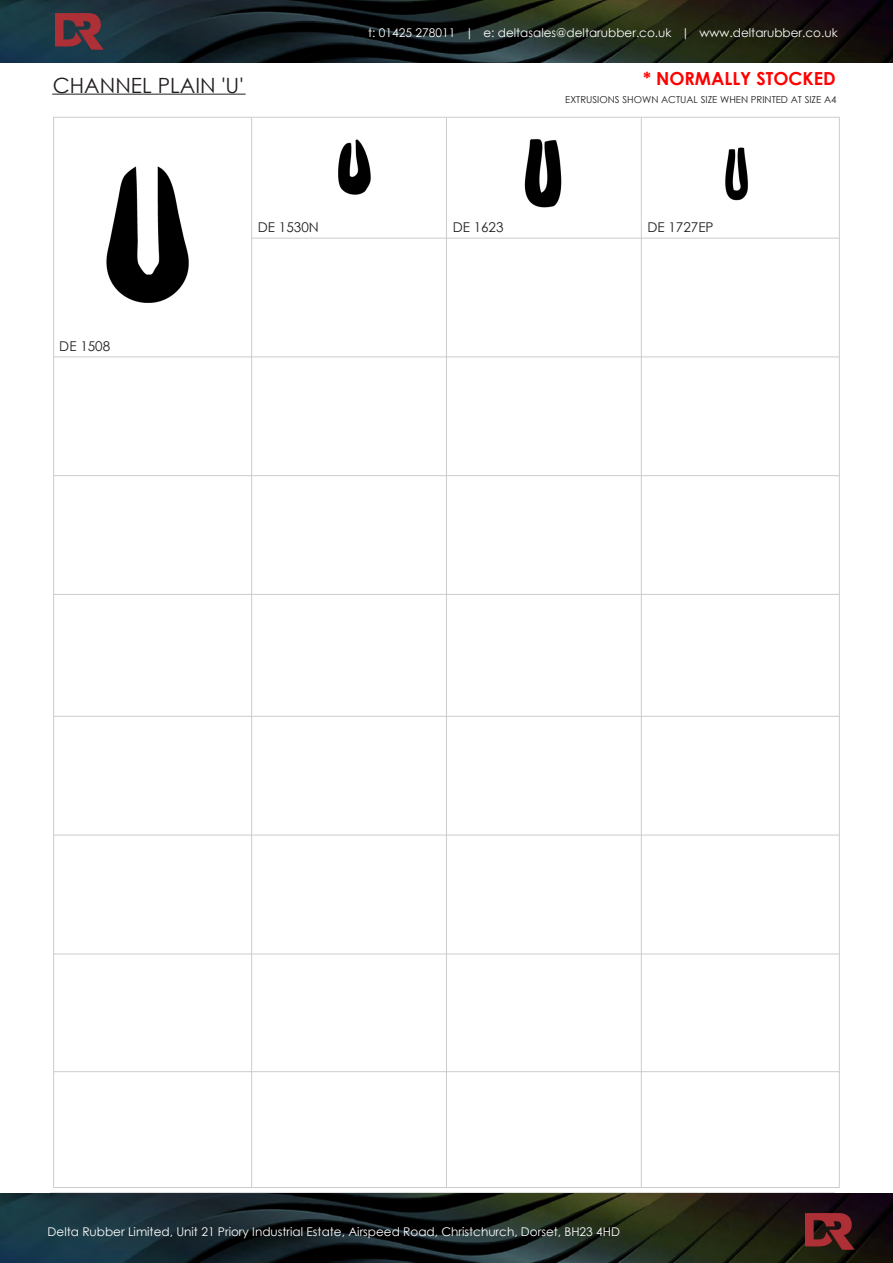
<style>
.page{position:relative;width:893px;height:1263px;background:#fff}
.page>*{position:absolute;margin:0;border:0;box-sizing:border-box;transform-origin:0 0}
.t1{font:21px "Century Gothic";color:#231f20}
.t2{font:700 18px "Century Gothic";color:#f00}
.t3{font:13.5px "Century Gothic";color:#231f20}
.t4{font:12px "Century Gothic";color:#fff}
.t5{font:9.6px "Century Gothic";color:#231f20}
</style>
<div class="page">
<img style="left:59px;top:139px;width:777px;height:934px">
<hr style="left:251px;top:238px;width:588px;height:1px;background:#ccc">
<hr style="left:54px;top:117px;width:785px;height:1px;background:#ccc">
<hr style="left:54px;top:475px;width:785px;height:1px;background:#ccc">
<hr style="left:54px;top:716px;width:785px;height:1px;background:#ccc">
<hr style="left:54px;top:356px;width:785px;height:1px;background:#ccc">
<hr style="left:54px;top:594px;width:785px;height:1px;background:#ccc">
<hr style="left:54px;top:835px;width:785px;height:1px;background:#ccc">
<hr style="left:54px;top:954px;width:785px;height:1px;background:#ccc">
<hr style="left:54px;top:1071px;width:785px;height:1px;background:#ccc">
<hr style="left:54px;top:1187px;width:785px;height:1px;background:#ccc">
<hr style="left:446px;top:118px;width:1px;height:1069px;background:#ccc">
<hr style="left:641px;top:118px;width:1px;height:1069px;background:#ccc">
<hr style="left:839px;top:117px;width:1px;height:1071px;background:#ccc">
<hr style="left:53px;top:117px;width:1px;height:1071px;background:#ccc">
<hr style="left:251px;top:118px;width:1px;height:1069px;background:#ccc">
<hr style="left:52px;top:94px;width:194px;height:1px;background:#231f20">
<img style="left:0;top:0;width:893px;height:63px">
<img style="left:56px;top:14px;width:47px;height:35px">
<hr style="left:50px;top:1192px;width:785px;height:1px;background:#ccc">
<img style="left:0;top:1194px;width:893px;height:69px">
<img style="left:805px;top:1213px;width:49px;height:36px">
<p class="t1" style="left:53px;top:71px;width:192px">CHANNEL PLAIN 'U'</p>
<p class="t4" style="left:368px;top:24px;width:471px">t: 01425 278011 | e: deltasales@deltarubber.co.uk | www.deltarubber.co.uk</p>
<h2 class="t2" style="left:643px;top:65px;width:194px">* NORMALLY STOCKED</h2>
<p class="t5" style="left:565px;top:93px;width:273px">EXTRUSIONS SHOWN ACTUAL SIZE WHEN PRINTED AT SIZE A4</p>
<p class="t3" style="left:59px;top:337px;width:52px">DE 1508</p>
<p class="t3" style="left:258px;top:217px;width:62px">DE 1530N</p>
<p class="t3" style="left:453px;top:217px;width:52px">DE 1623</p>
<p class="t3" style="left:647px;top:217px;width:68px">DE 1727EP</p>
<p class="t4" style="left:48px;top:1223px;width:574px">Delta Rubber Limited, Unit 21 Priory Industrial Estate, Airspeed Road, Christchurch, Dorset, BH23 4HD</p>
</div>
